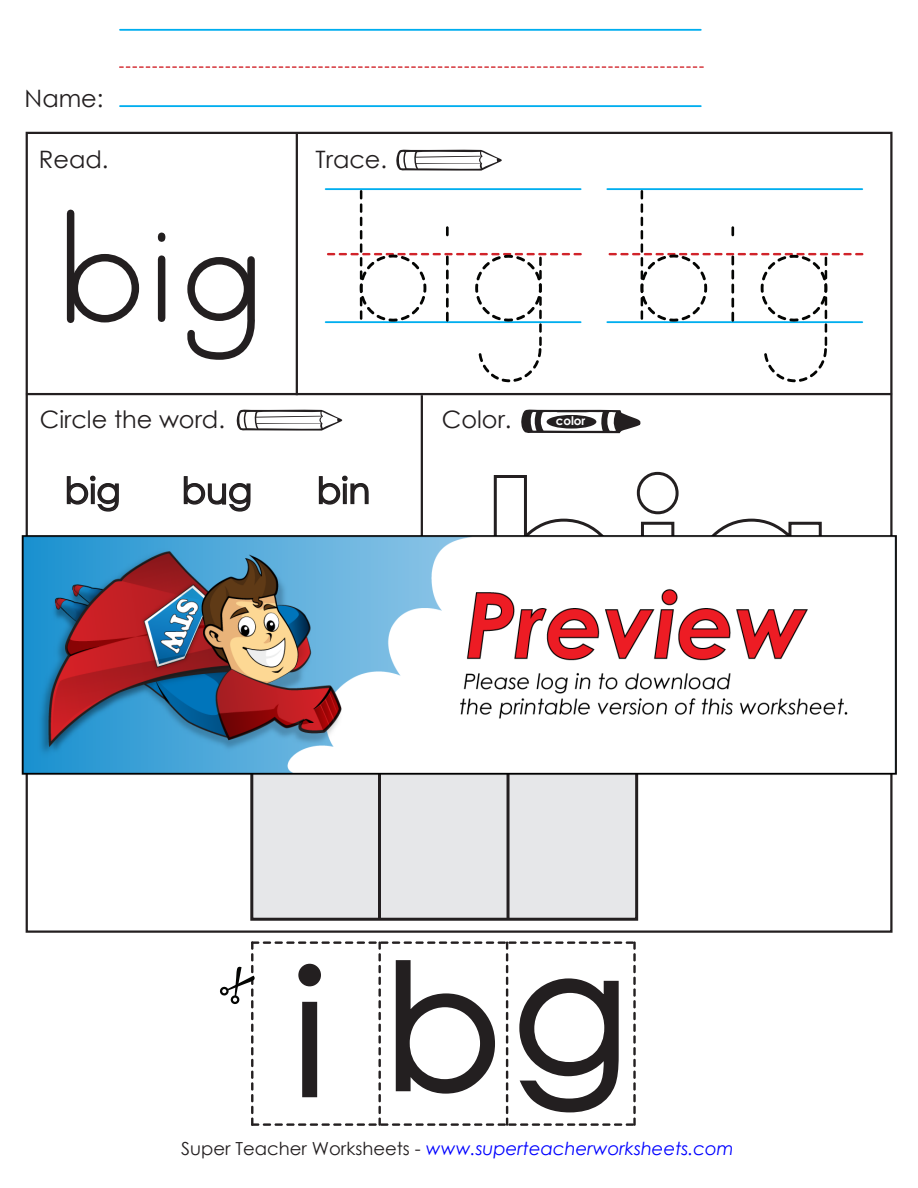
<style>
.page{position:relative;width:918px;height:1188px;background:#fff}
.page>*{position:absolute;margin:0;border:0;box-sizing:border-box;transform-origin:0 0}
.t1{font:174px "Century STW3";color:#231f20}
.t2{font:36px "Century STW3";color:#231f20}
.t3{font:24px "Century Gothic 2";color:#231f20}
.t4{font:italic 18px "Century Gothic 2";color:#00f}
.t5{font:700 12px "Century Gothic 2";color:#fff}
.s1{font-style:normal;color:#231f20}
</style>
<div class="page">
<hr style="left:421px;top:395px;width:2px;height:322px;background:#231f20">
<hr style="left:296px;top:133px;width:2px;height:262px;background:#231f20">
<hr style="left:26px;top:393px;width:866px;height:2px;background:#231f20">
<hr style="left:120px;top:29px;width:581px;height:2px;background:#00aeef">
<hr style="left:120px;top:105px;width:581px;height:2px;background:#00aeef">
<svg style="left:119px;top:66px;width:585px;height:2px"></svg>
<svg style="left:66px;top:475px;width:53px;height:37px"></svg>
<svg style="left:183px;top:476px;width:68px;height:36px"></svg>
<svg style="left:318px;top:475px;width:51px;height:30px"></svg>
<hr style="left:326px;top:188px;width:255px;height:2px;background:#00aeef">
<hr style="left:607px;top:188px;width:255px;height:2px;background:#00aeef">
<hr style="left:326px;top:321px;width:255px;height:2px;background:#00aeef">
<hr style="left:607px;top:321px;width:255px;height:2px;background:#00aeef">
<svg style="left:521px;top:409px;width:120px;height:25px"></svg>
<svg style="left:493px;top:475px;width:34px;height:41px"></svg>
<svg style="left:636px;top:471px;width:43px;height:44px"></svg>
<div style="left:547px;top:415px;width:49px;height:14px;background:#231f20;border-radius:50%"></div>
<div style="left:252px;top:736px;width:385px;height:183px;background:#e6e7e9"></div>
<div style="left:250px;top:735px;width:388px;height:186px;border:3px solid #231f20"></div>
<hr style="left:378px;top:736px;width:3px;height:184px;background:#231f20">
<hr style="left:507px;top:736px;width:3px;height:184px;background:#231f20">
<div style="left:220px;top:987px;width:9px;height:9px;border:2px solid #040503;border-radius:50%"></div>
<svg style="left:227px;top:941px;width:409px;height:185px"></svg>
<svg style="left:396px;top:149px;width:106px;height:22px"></svg>
<svg style="left:237px;top:409px;width:106px;height:22px"></svg>
<svg style="left:327px;top:190px;width:255px;height:192px"></svg>
<svg style="left:609px;top:190px;width:254px;height:192px"></svg>
<svg style="left:187px;top:256px;width:68px;height:104px"></svg>
<div style="left:158px;top:259px;width:7px;height:59px;background:#231f20"></div>
<svg style="left:158px;top:236px;width:7px;height:2px"></svg>
<div style="left:71px;top:254px;width:68px;height:68px;border:8px solid #231f20;border-radius:50%"></div>
<div style="left:67px;top:213px;width:7px;height:106px;background:#231f20"></div>
<img style="left:21px;top:516px;width:876px;height:274px">
<p class="t3" style="left:25px;top:81px;width:80px">Name:</p>
<p class="t3" style="left:39px;top:143px;width:71px">Read.</p>
<p class="t3" style="left:316px;top:143px;width:73px">Trace.</p>
<p class="t3" style="left:40px;top:402px;width:187px">Circle the word.</p>
<p class="t2" style="left:65px;top:465px;width:57px">big</p>
<p class="t2" style="left:182px;top:465px;width:72px">bug</p>
<p class="t2" style="left:317px;top:465px;width:55px">bin</p>
<p class="t3" style="left:442px;top:402px;width:71px">Color.</p>
<p class="t5" style="left:556px;top:412px;width:31px">color</p>
<p class="t1" style="left:292px;top:911px;width:36px">i</p>
<p class="t1" style="left:383px;top:905px;width:120px">b</p>
<p class="t1" style="left:512px;top:890px;width:119px">g</p>
<p class="t4" style="left:181px;top:1136px;width:554px"><span class="s1">Super Teacher Worksheets -</span> www.superteacherworksheets.com</p>
</div>
